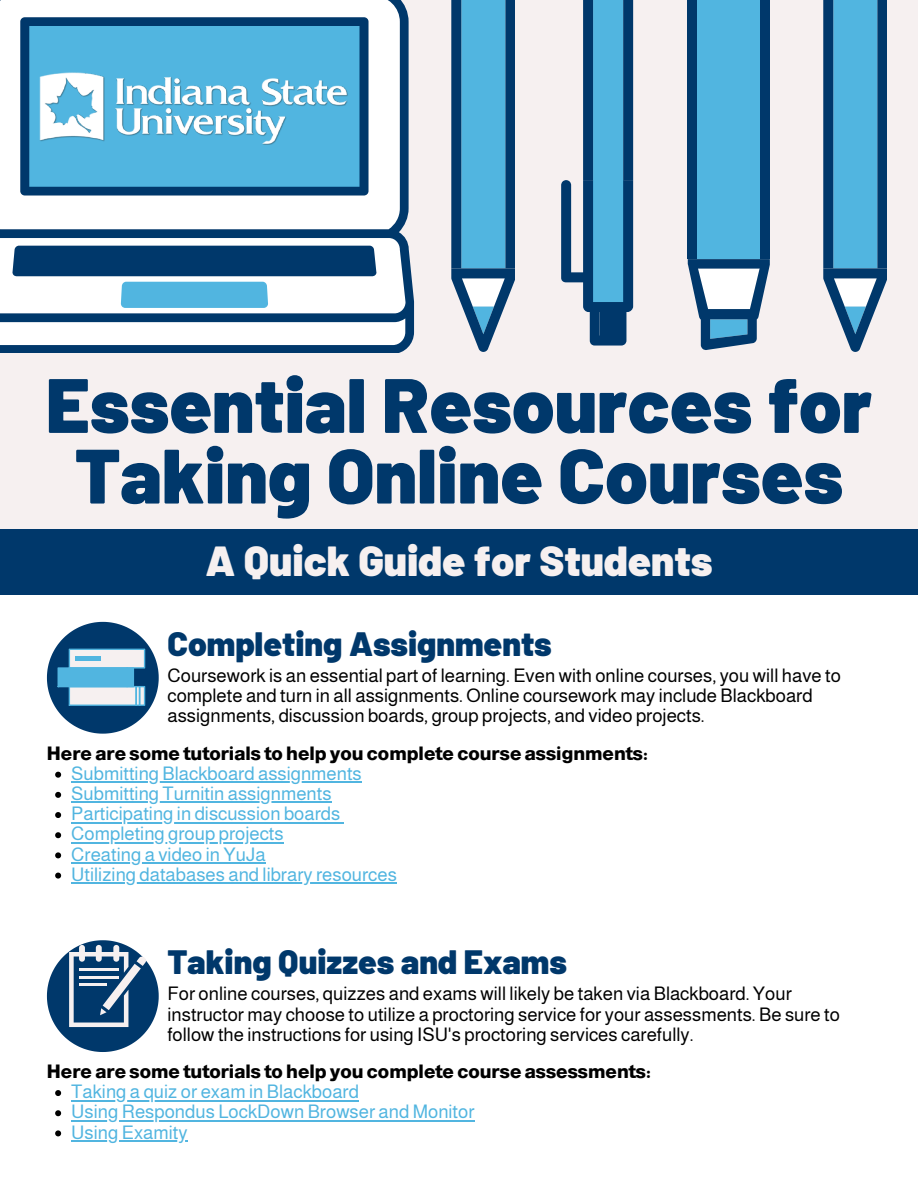
<style>
.page{position:relative;width:918px;height:1188px;background:#f6f0f0}
.page>*{position:absolute;margin:0;border:0;box-sizing:border-box;transform-origin:0 0}
.t1{font:900 76.95px/70.7px "Barlow";color:#00386b;text-align:center}
.t2{font:900 42px "Barlow";color:#f6f0f0}
.t3{font:900 33.75px "Barlow";color:#00386b}
.t4{font:18.75px/20.2px "Almarai";color:#000}
.t5{font:18.75px/20.2px "Almarai";color:#51b5e0}
.t6{font:800 18.75px "Almarai";color:#000}
</style>
<div class="page">
<svg style="left:452px;top:0;width:63px;height:352px;background:#4e95bd"></svg>
<svg style="left:0;top:0;width:414px;height:352px;fill:#fff"></svg>
<svg style="left:0;top:238px;width:406px;height:107px"></svg>
<svg style="left:20px;top:17px;width:349px;height:178px;background:#4099c6"></svg>
<svg style="left:561px;top:0;width:72px;height:346px"></svg>
<div style="left:761px;top:0;width:9px;height:259px;background:#00386b"></div>
<div style="left:688px;top:0;width:9px;height:259px;background:#00386b"></div>
<div style="left:697px;top:0;width:64px;height:259px;background:#51b5e0"></div>
<svg style="left:688px;top:259px;width:82px;height:91px"></svg>
<div style="left:0;top:550px;width:918px;height:638px;background:#fff"></div>
<svg style="left:55px;top:772px;width:6px;height:6px"></svg>
<hr style="left:71px;top:781px;width:291px;height:2px;background:#51b5e0">
<svg style="left:55px;top:792px;width:6px;height:6px"></svg>
<hr style="left:71px;top:802px;width:261px;height:1px;background:#51b5e0">
<svg style="left:55px;top:812px;width:6px;height:6px"></svg>
<hr style="left:71px;top:822px;width:269px;height:1px;background:#51b5e0">
<svg style="left:55px;top:832px;width:6px;height:6px"></svg>
<hr style="left:71px;top:842px;width:213px;height:1px;background:#51b5e0">
<svg style="left:55px;top:852px;width:6px;height:6px"></svg>
<hr style="left:71px;top:862px;width:195px;height:2px;background:#51b5e0">
<svg style="left:55px;top:873px;width:6px;height:6px"></svg>
<hr style="left:71px;top:882px;width:326px;height:2px;background:#51b5e0">
<svg style="left:824px;top:0;width:63px;height:352px;background:#4e95bd"></svg>
<div style="left:0;top:529px;width:918px;height:65px;background:#00386b"></div>
<img style="left:40px;top:72px;width:308px;height:72px">
<svg style="left:55px;top:1090px;width:6px;height:6px"></svg>
<hr style="left:71px;top:1100px;width:288px;height:1px;background:#51b5e0">
<svg style="left:55px;top:1110px;width:6px;height:6px"></svg>
<hr style="left:71px;top:1120px;width:404px;height:1px;background:#51b5e0">
<svg style="left:55px;top:1130px;width:6px;height:6px"></svg>
<hr style="left:71px;top:1140px;width:117px;height:2px;background:#51b5e0">
<svg style="left:47px;top:940px;width:112px;height:112px"></svg>
<svg style="left:47px;top:622px;width:112px;height:112px"></svg>
<hr style="left:75px;top:657px;width:25px;height:4px;background:#51b5e0">
<h1 class="t1" style="left:46px;top:367px;width:828px">Essential Resources for<br>Taking Online Courses</h1>
<h2 class="t2" style="left:205px;top:534px;width:509px">A Quick Guide for Students</h2>
<h3 class="t3" style="left:168px;top:622px;width:386px">Completing Assignments</h3>
<p class="t4" style="left:168px;top:665px;width:675px">Coursework is an essential part of learning. Even with online courses, you will have to complete and turn in all assignments. Online coursework may include Blackboard assignments, discussion boards, group projects, and video projects.</p>
<p class="t6" style="left:47px;top:743px;width:602px">Here are some tutorials to help you complete course assignments:</p>
<p class="t5" style="left:71px;top:763px;width:327px">Submitting Blackboard assignments Submitting Turnitin assignments Participating in discussion boards Completing group projects<br>Creating a video in YuJa<br>Utilizing databases and library resources</p>
<h3 class="t3" style="left:168px;top:940px;width:401px">Taking Quizzes and Exams</h3>
<p class="t4" style="left:168px;top:984px;width:674px">For online courses, quizzes and exams will likely be taken via Blackboard. Your instructor may choose to utilize a proctoring service for your assessments. Be sure to follow the instructions for using ISU's proctoring services carefully.</p>
<p class="t6" style="left:47px;top:1061px;width:605px">Here are some tutorials to help you complete course assessments:</p>
<p class="t5" style="left:71px;top:1082px;width:405px">Taking a quiz or exam in Blackboard<br>Using Respondus LockDown Browser and Monitor<br>Using Examity</p>
</div>
